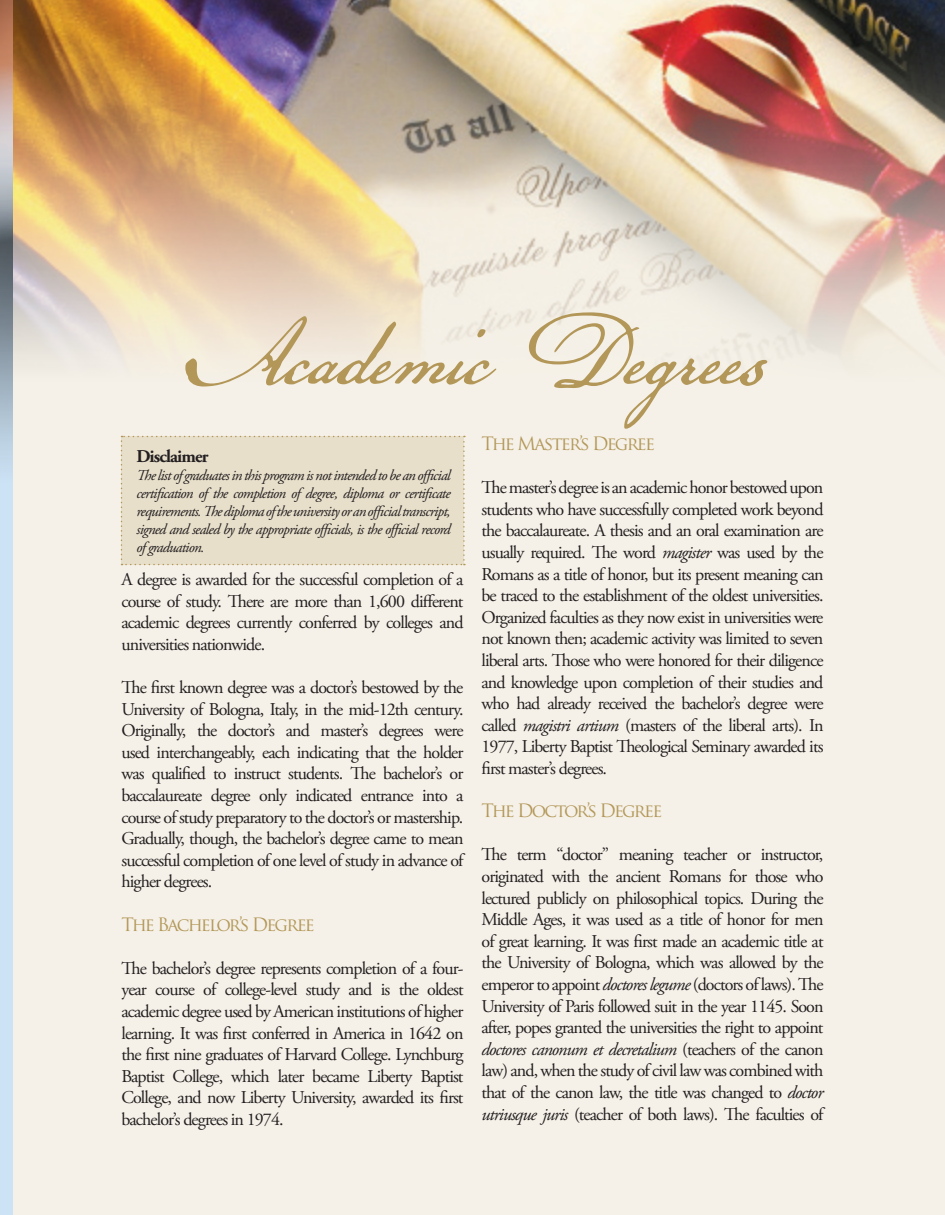
<style>
.page{position:relative;width:945px;height:1215px;background:#fff}
.page>*{position:absolute;margin:0;border:0;box-sizing:border-box;transform-origin:0 0}
.t1{font:103.5px "American Scribe";color:#b39758}
.t2{font:18px/21.6px "Adobe Garamond Pro";letter-spacing:-.05em;color:#231f20;text-align:justify}
.t3{font:18px "Trajan Pro";letter-spacing:-.1em;color:#b39758}
.t4{font:700 18px "Adobe Garamond Pro";letter-spacing:-.05em;color:#231f20}
.t5{font:italic 15px/18px "Adobe Garamond Pro";letter-spacing:-.05em;color:#231f20;text-align:justify}
.s1{font-style:italic}
</style>
<div class="page">
<img style="left:0;top:0;width:14px;height:1215px">
<div style="left:14px;top:0;width:931px;height:1215px;background:#f5f1e8"></div>
<img style="left:14px;top:0;width:931px;height:566px">
<div style="left:121px;top:436px;width:344px;height:129px;background:#e7dfca"></div>
<h1 class="t1" style="left:179px;top:285px;width:589px">Academic Degrees</h1>
<p class="t4" style="left:136px;top:446px;width:73px">Disclaimer</p>
<p class="t5" style="left:136px;top:467px;width:316px">The list of graduates in this program is not intended to be an official certification of the completion of degree, diploma or certificate requirements. The diploma of the university or an official transcript, signed and sealed by the appropriate officials, is the official record of graduation.</p>
<p class="t2" style="left:122px;top:569px;width:344px">A degree is awarded for the successful completion of a course of study. There are more than 1,600 different academic degrees currently conferred by colleges and universities nationwide.</p>
<p class="t2" style="left:122px;top:677px;width:344px">The first known degree was a doctor’s bestowed by the University of Bologna, Italy, in the mid-12th century.<br>Originally, the doctor’s and master’s degrees were used interchangeably, each indicating that the holder was qualified to instruct students. The bachelor’s or baccalaureate degree only indicated entrance into a course of study preparatory to the doctor’s or mastership.<br>Gradually, though, the bachelor’s degree came to mean successful completion of one level of study in advance of higher degrees.</p>
<p class="t3" style="left:122px;top:913px;width:195px">The Bachelor’s Degree</p>
<p class="t2" style="left:122px;top:958px;width:344px">The bachelor’s degree represents completion of a four&shy;year course of college-level study and is the oldest academic degree used by American institutions of higher learning. It was first conferred in America in 1642 on the first nine graduates of Harvard College. Lynchburg Baptist College, which later became Liberty Baptist College, and now Liberty University, awarded its first bachelor’s degrees in 1974.</p>
<p class="t3" style="left:482px;top:432px;width:175px">The Master’s Degree</p>
<p class="t2" style="left:482px;top:477px;width:344px">The master’s degree is an academic honor bestowed upon students who have successfully completed work beyond the baccalaureate. A thesis and an oral examination are usually required. The word <span class="s1">magister</span> was used by the Romans as a title of honor, but its present meaning can be traced to the establishment of the oldest universities.<br>Organized faculties as they now exist in universities were not known then; academic activity was limited to seven liberal arts. Those who were honored for their diligence and knowledge upon completion of their studies and who had already received the bachelor’s degree were called <span class="s1">magistri artium</span> (masters of the liberal arts). In 1977, Liberty Baptist Theological Seminary awarded its first master’s degrees.</p>
<p class="t3" style="left:482px;top:799px;width:182px">The Doctor’s Degree</p>
<p class="t2" style="left:482px;top:845px;width:344px">The term “doctor” meaning teacher or instructor, originated with the ancient Romans for those who lectured publicly on philosophical topics. During the Middle Ages, it was used as a title of honor for men of great learning. It was first made an academic title at the University of Bologna, which was allowed by the emperor to appoint <span class="s1">doctores legume</span> (doctors of laws). The University of Paris followed suit in the year 1145. Soon after, popes granted the universities the right to appoint <span class="s1">doctores canonum et decretalium</span> (teachers of the canon law) and, when the study of civil law was combined with that of the canon law, the title was changed to <span class="s1">doctor utriusque juris</span> (teacher of both laws). The faculties of</p>
</div>
